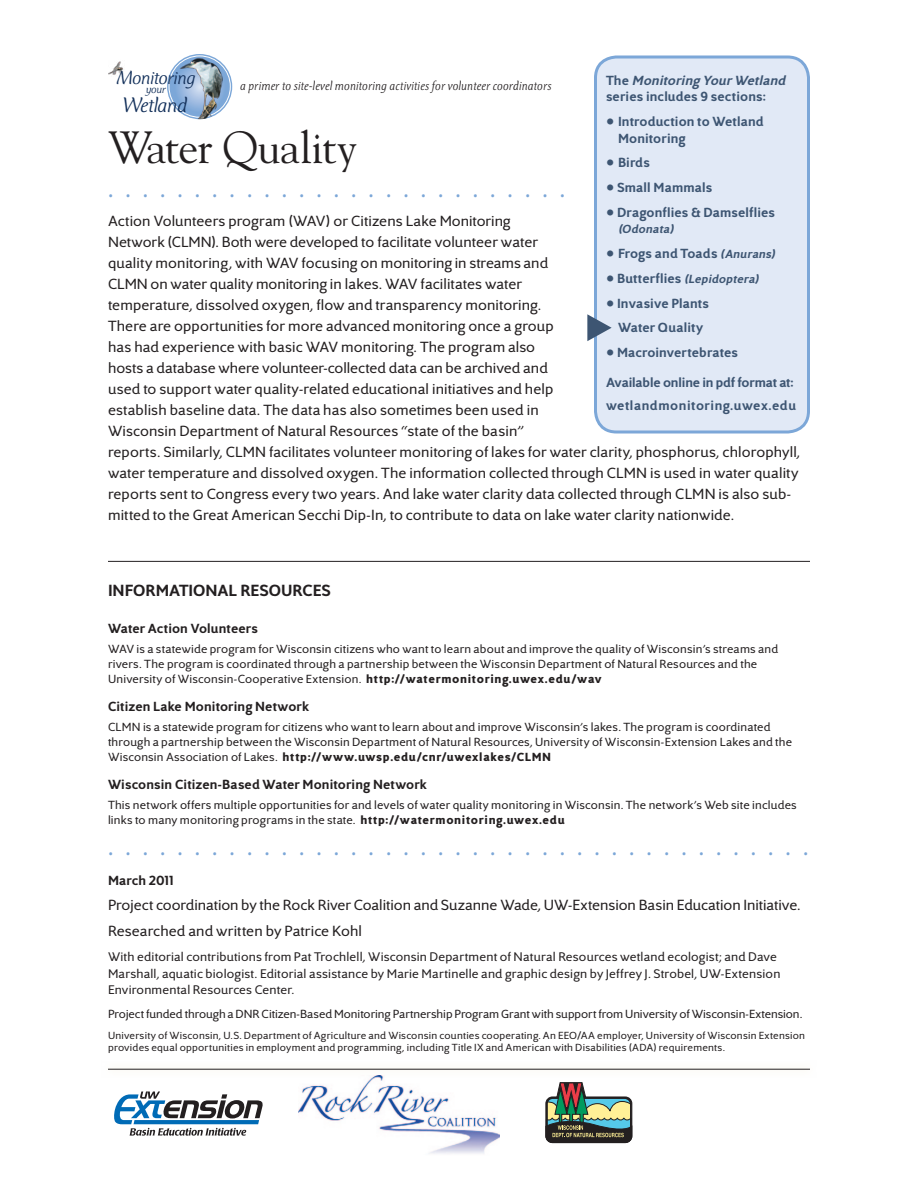
<style>
.page{position:relative;width:918px;height:1188px;background:#fff}
.page>*{position:absolute;margin:0;border:0;box-sizing:border-box;transform-origin:0 0}
.t1{font:45px "Goudy";letter-spacing:-.02em;color:#231f20}
.t2{font:24px "Myriad Pro";color:#7ca7d8}
.t3{font:italic 300 21.75px "CT Mercurius";letter-spacing:-.015em;color:#14315b;scale:1.11 1}
.t4{font:italic 300 19.8px "CT Mercurius";letter-spacing:-.015em;color:#14315b;scale:1.11 1}
.t5{font:600 16.5px "Rosemary Samuels";color:#231f20}
.t6{font:15px/21px "Rosemary Samuels";letter-spacing:.005em;color:#231f20}
.t7{font:600 13.5px/16.5px "Rosemary Samuels";letter-spacing:.01em;color:#3d5572}
.t8{font:600 13.5px "Rosemary Samuels";letter-spacing:.01em;color:#231f20}
.t9{font:italic 300 13.5px "CT Mercurius";letter-spacing:.025em;color:#231f20}
.t10{font:12.75px/16.5px "Rosemary Samuels";letter-spacing:.015em;color:#231f20}
.t11{font:12px/15px "Rosemary Samuels";letter-spacing:.015em;color:#231f20}
.t12{font:12px "Rosemary Samuels";letter-spacing:-.005em;color:#231f20}
.t13{font:italic 600 12px "Rosemary Samuels";color:#3d5572}
.t14{font:italic 300 11.85px "CT Mercurius";color:#14315b;scale:1.11 1}
.t15{font:10.5px/12px "Rosemary Samuels";letter-spacing:.02em;color:#231f20}
.s1{font-style:italic}
.s2{font-style:italic;font-size:12px}
.s3{font-style:normal;font-size:13.5px}
.s4{font-weight:700}
</style>
<div class="page">
<svg style="left:167px;top:54px;width:65px;height:65px"></svg>
<img style="left:108px;top:61px;width:15px;height:14px">
<img style="left:179px;top:57px;width:44px;height:62px">
<div style="left:596px;top:57px;width:213px;height:375px;background:#e1e9f6;border-radius:21px"></div>
<div style="left:594px;top:56px;width:216px;height:378px;border:3px solid #7ca7d8;border-radius:21px"></div>
<svg style="left:587px;top:314px;width:25px;height:27px"></svg>
<hr style="left:108px;top:561px;width:702px;height:1px;background:#231f20">
<img style="left:299px;top:1078px;width:200px;height:76px">
<svg style="left:114px;top:1092px;width:149px;height:44px"></svg>
<div style="left:101px;top:1061px;width:716px;height:17px;background:linear-gradient(to right,#fdfcfa,#fdfcfa)"></div>
<hr style="left:108px;top:1069px;width:702px;height:1px;background:#231f20">
<svg style="left:545px;top:1082px;width:87px;height:61px"></svg>
<h3 class="t4" style="left:117px;top:67px;width:73px">Monitoring</h3>
<h3 class="t3" style="left:123px;top:93px;width:60px">Wetland</h3>
<p class="t7" style="left:606px;top:72px;width:184px">T h e <span class="s1">Monitoring YourWetland </span>series includes 9 sections:</p>
<p class="t7" style="left:618px;top:113px;width:147px;text-indent:-12px">• Introduction to Wetland<br>Monitoring</p>
<p class="t7" style="left:606px;top:155px;width:46px">• Birds</p>
<p class="t7" style="left:606px;top:179px;width:108px">• Small Mammals</p>
<p class="t7" style="left:606px;top:204px;width:171px">• Dragonflies &amp; Damselflies</p>
<p class="t13" style="left:618px;top:222px;width:60px">(Odonata)</p>
<p class="t7" style="left:606px;top:245px;width:174px">• Frogs and Toads <span class="s2">(Anurans)</span></p>
<p class="t13" style="left:606px;top:271px;width:157px"><span class="s3">• Butterflies</span> (Lepidoptera)</p>
<p class="t7" style="left:606px;top:291px;width:105px;line-height:24.8px;text-align:center">• Invasive Plants<br>Water Quality</p>
<p class="t7" style="left:606px;top:344px;width:134px">• Macroinvertebrates</p>
<p class="t7" style="left:606px;top:371px;width:192px;line-height:22.5px">Available online in pdf format at: wetlandmonitoring.uwex.edu</p>
<p class="t9" style="left:241px;top:79px;width:313px">a primer to site-level monitoring activities for volunteer coordinators</p>
<p class="t14" style="left:147px;top:83px;width:19px">your</p>
<h1 class="t1" style="left:108px;top:120px;width:251px">Water Quality</h1>
<h2 class="t2" style="left:108px;top:174px;width:458px">. . . . . . . . . . . . . . . . . . . . . . . . . . .</h2>
<p class="t6" style="left:108px;top:211px;width:694px">Action Volunteers program (WAV) or Citizens Lake Monitoring<br>Network (CLMN). Both were developed to facilitate volunteer water<br>quality monitoring, with WAV focusing on monitoring in streams and<br>CLMN on water quality monitoring in lakes. WAV facilitates water<br>temperature, dissolved oxygen, flow and transparency monitoring.<br>There are opportunities for more advanced monitoring once a group<br>has had experience with basic WAV monitoring. The program also<br>hosts a database where volunteer-collected data can be archived and<br>used to support water quality-related educational initiatives and help<br>establish baseline data. The data has also sometimes been used in<br>Wisconsin Department of Natural Resources “state of the basin”<br>reports. Similarly, CLMN facilitates volunteer monitoring of lakes for water clarity, phosphorus, chlorophyll, water temperature and dissolved oxygen. The information collected through CLMN is used in water quality reports sent to Congress every two years. And lake water clarity data collected through CLMN is also sub&shy;mitted to the Great American Secchi Dip-In, to contribute to data on lake water clarity nationwide.</p>
<p class="t5" style="left:108px;top:580px;width:225px">INFORMATIONAL RESOURCES</p>
<p class="t8" style="left:108px;top:621px;width:151px">Water Action Volunteers</p>
<p class="t11" style="left:108px;top:642px;width:672px">WAV is a statewide program for Wisconsin citizens who want to learn about and improve the quality of Wisconsin’s streams and rivers. The program is coordinated through a partnership between the Wisconsin Department of Natural Resources and the<br>University of Wisconsin-Cooperative Extension. <span class="s4">http://watermonitoring.uwex.edu/wav</span></p>
<p class="t8" style="left:108px;top:699px;width:203px">Citizen Lake Monitoring Network</p>
<p class="t11" style="left:108px;top:720px;width:686px">CLMN is a statewide program for citizens who want to learn about and improve Wisconsin’s lakes. The program is coordinated through a partnership between the Wisconsin Department of Natural Resources, University of Wisconsin-Extension Lakes and the<br>Wisconsin Association of Lakes. <span class="s4">http://www.uwsp.edu/cnr/uwexlakes/CLMN</span></p>
<p class="t8" style="left:108px;top:777px;width:321px">Wisconsin Citizen-Based Water Monitoring Network</p>
<p class="t11" style="left:108px;top:798px;width:690px">This network offers multiple opportunities for and levels of water quality monitoring in Wisconsin. The network’s Web site includes links to many monitoring programs in the state. <span class="s4">http://watermonitoring.uwex.edu</span></p>
<h2 class="t2" style="left:108px;top:832px;width:702px">. . . . . . . . . . . . . . . . . . . . . . . . . . . . . . . . . . . . . . . . .</h2>
<p class="t8" style="left:108px;top:872px;width:67px">March 2011</p>
<p class="t6" style="left:108px;top:893px;width:694px;line-height:25.5px">Project coordination by the Rock River Coalition and Suzanne Wade, UW-Extension Basin Education Initiative.<br>Researched and written by Patrice Kohl</p>
<p class="t10" style="left:108px;top:949px;width:674px">With editorial contributions from Pat Trochlell, Wisconsin Department of Natural Resources wetland ecologist; and Dave<br>Marshall, aquatic biologist. Editorial assistance by Marie Martinelle and graphic design by Jeffrey J. Strobel, UW-Extension<br>Environmental Resources Center.</p>
<p class="t12" style="left:108px;top:1007px;width:696px">Project funded through a DNR Citizen-Based Monitoring Partnership Program Grant with support from University of Wisconsin-Extension.</p>
<p class="t15" style="left:108px;top:1030px;width:699px">University of Wisconsin, U.S. Department of Agriculture and Wisconsin counties cooperating. An EEO/AA employer, University of Wisconsin Extension provides equal opportunities in employment and programming, including Title IX and American with Disabilities (ADA) requirements.</p>
</div>
